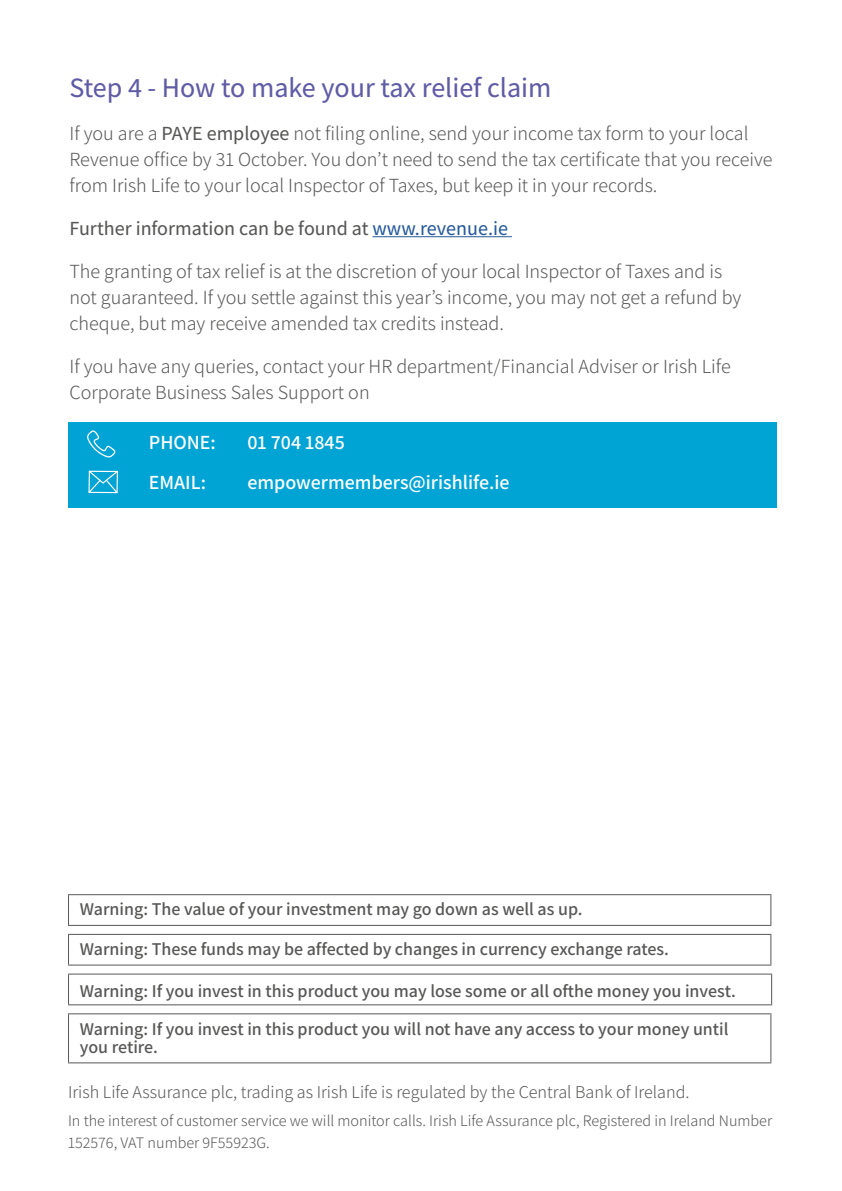
<style>
.page{position:relative;width:842px;height:1191px;background:#fff}
.page>*{position:absolute;margin:0;border:0;box-sizing:border-box;transform-origin:0 0}
.t1{font:500 28px "Assistant";color:#5f5ba5}
.t2{font:300 20px/26px "Assistant";color:#575756}
.t3{font:600 20px "Assistant";color:#fff}
.t4{font:600 18px/37.8px "Assistant";color:#575756}
.t5{font:300 18px "Assistant";color:#575756}
.t6{font:300 16px/22px "Assistant";color:#575756}
.s1{font-weight:500}
.s2{font-weight:500;color:#275b9b}
</style>
<div class="page">
<div style="left:68px;top:422px;width:709px;height:85px;background:#00a4d4"></div>
<hr style="left:373px;top:236px;width:139px;height:1px;background:#275b9b">
<hr style="left:68px;top:895px;width:1px;height:30px;background:#575756">
<hr style="left:68px;top:894px;width:703px;height:1px;background:#575756">
<hr style="left:770px;top:895px;width:1px;height:30px;background:#575756">
<hr style="left:68px;top:925px;width:703px;height:1px;background:#575756">
<svg style="left:68px;top:935px;width:1px;height:29px"></svg>
<hr style="left:68px;top:934px;width:703px;height:1px;background:#575756">
<svg style="left:770px;top:935px;width:1px;height:29px"></svg>
<hr style="left:68px;top:964px;width:703px;height:1px;background:#575756">
<hr style="left:68px;top:974px;width:1px;height:30px;background:#575756">
<hr style="left:68px;top:973px;width:704px;height:1px;background:#575756">
<hr style="left:771px;top:974px;width:1px;height:30px;background:#575756">
<hr style="left:68px;top:1004px;width:704px;height:1px;background:#575756">
<hr style="left:68px;top:1014px;width:1px;height:48px;background:#575756">
<hr style="left:68px;top:1013px;width:703px;height:1px;background:#575756">
<hr style="left:770px;top:1014px;width:1px;height:48px;background:#575756">
<hr style="left:68px;top:1062px;width:703px;height:1px;background:#575756">
<svg style="left:88px;top:471px;width:30px;height:22px"></svg>
<svg style="left:87px;top:430px;width:28px;height:27px"></svg>
<h1 class="t1" style="left:69px;top:68px;width:483px">Step 4 - How to make your tax relief claim</h1>
<p class="t2" style="left:69px;top:119px;width:705px">If you are a <span class="s1">PAYE employee</span> not filing online, send your income tax form to your local<br>Revenue office by 31 October. You don’t need to send the tax certificate that you receive from Irish Life to your local Inspector of Taxes, but keep it in your records.</p>
<p class="t2" style="left:69px;top:205px;width:654px;line-height:43px"><span class="s1">Further information can be found at</span> <span class="s2">www.revenue.ie<br></span>The granting of tax relief is at the discretion of your local Inspector of Taxes and is</p>
<p class="t2" style="left:69px;top:283px;width:673px">not guaranteed. If you settle against this year’s income, you may not get a refund by cheque, but may receive amended tax credits instead.</p>
<p class="t2" style="left:69px;top:352px;width:663px">If you have any queries, contact your HR department/Financial Adviser or Irish Life<br>Corporate Business Sales Support on</p>
<p class="t3" style="left:149px;top:429px;width:69px">PHONE:</p>
<p class="t3" style="left:247px;top:429px;width:99px">01 704 1845</p>
<p class="t3" style="left:149px;top:468px;width:59px">EMAIL:</p>
<p class="t3" style="left:247px;top:468px;width:264px">empowermembers@irishlife.ie</p>
<p class="t4" style="left:80px;top:889px;width:504px">Warning: The value of your investment may go down as well as up.</p>
<p class="t4" style="left:80px;top:929px;width:590px">Warning: These funds may be affected by changes in currency exchange rates.</p>
<p class="t4" style="left:80px;top:970px;width:657px">Warning: If you invest in this product you may lose some or all ofthe money you invest.<br>Warning: If you invest in this product you will not have any access to your money until</p>
<p class="t4" style="left:80px;top:1026px;width:80px">you retire.</p>
<p class="t5" style="left:68px;top:1079px;width:623px">Irish Life Assurance plc, trading as Irish Life is regulated by the Central Bank of Ireland.</p>
<p class="t6" style="left:68px;top:1108px;width:706px">In the interest of customer service we will monitor calls. Irish Life Assurance plc, Registered in Ireland Number<br>152576, VAT number 9F55923G.</p>
</div>
